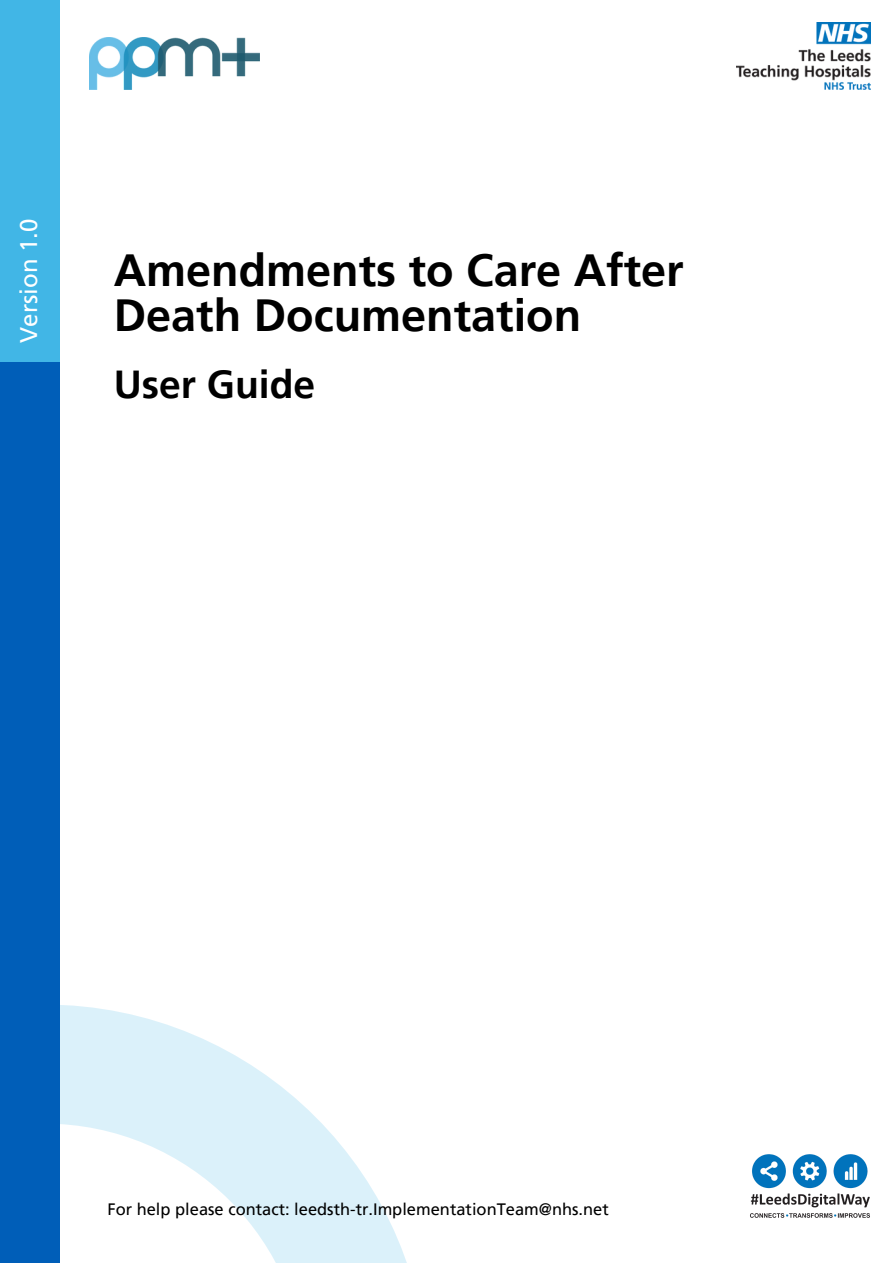
<style>
.page{position:relative;width:893px;height:1264px;background:#fff}
.page>*{position:absolute;margin:0;border:0;box-sizing:border-box;transform-origin:0 0}
.t1{font:700 45px/45px "Frutiger LT Pro";color:#000}
.t2{font:700 39px "Frutiger LT Pro";color:#000}
.t3{font:24px "Frutiger LT Pro";color:#fff}
.t4{font:16.5px "Frutiger LT Pro";color:#000}
</style>
<div class="page">
<svg style="left:60px;top:1005px;width:347px;height:257px"></svg>
<div style="left:0;top:358px;width:60px;height:904px;background:#005eb8"></div>
<div style="left:0;top:0;width:60px;height:361px;background:#41b6e6"></div>
<img style="left:736px;top:22px;width:134px;height:68px">
<img style="left:750px;top:1154px;width:120px;height:64px">
<img style="left:89px;top:38px;width:170px;height:52px">
<p class="t3" style="left:14px;top:343px;width:125px;rotate:-90deg">Version 1.0</p>
<p class="t1" style="left:114px;top:248px;width:571px">Amendments to Care After<br>Death Documentation</p>
<p class="t2" style="left:114px;top:360px;width:203px">User Guide</p>
<p class="t4" style="left:107px;top:1199px;width:503px">For help please contact: leedsth-tr.ImplementationTeam@nhs.net</p>
</div>
